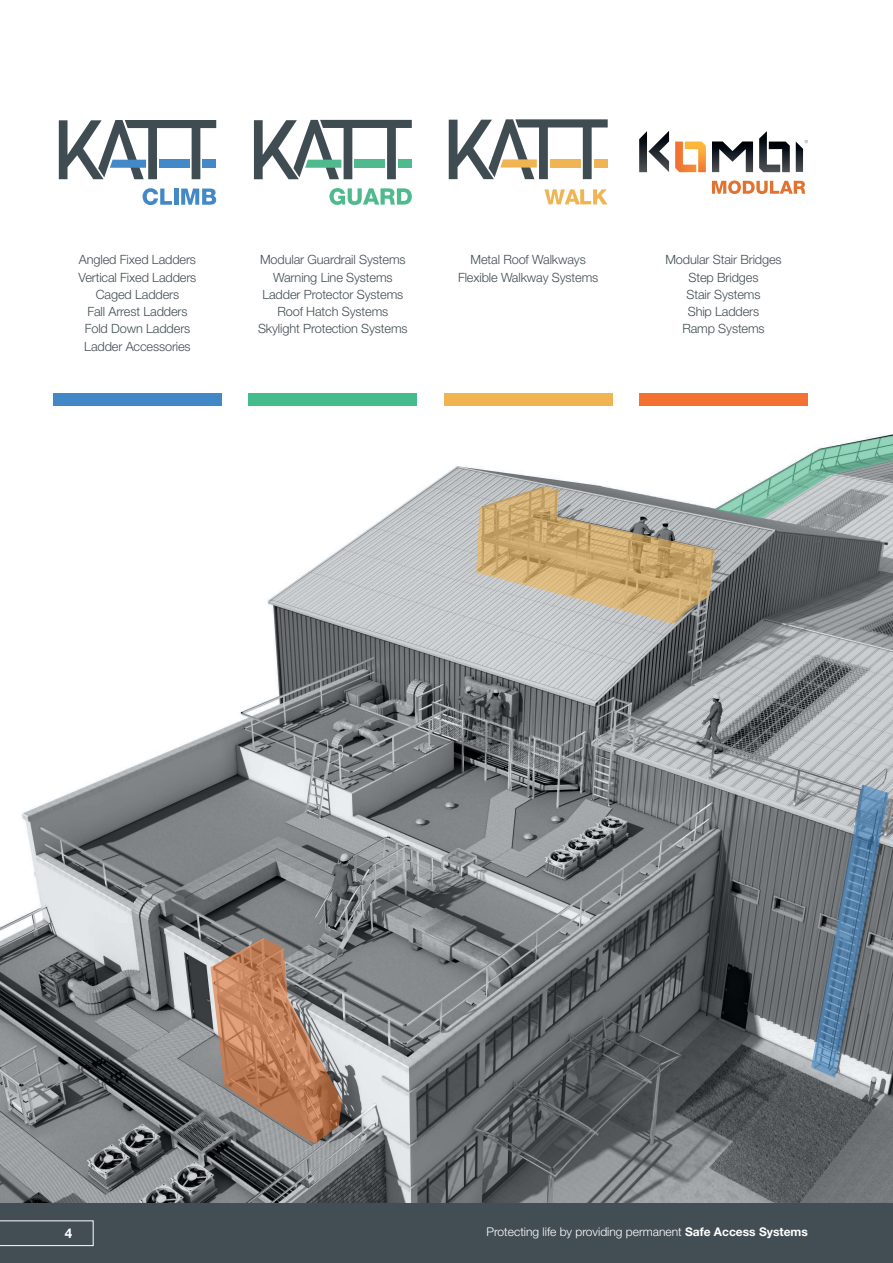
<style>
.page{position:relative;width:893px;height:1263px;background:#fff}
.page>*{position:absolute;margin:0;border:0;box-sizing:border-box;transform-origin:0 0}
.t1{font:700 13.5px "Helvetica Neue LT Std";color:#fff}
.t2{font:300 12.75px "Helvetica Neue LT Std";letter-spacing:-.01em;color:#434e54}
.t3{font:300 12px "Helvetica Neue LT Std";color:#fff}
.s1{font-weight:700}
</style>
<div class="page">
<div style="left:0;top:1203px;width:893px;height:60px;background:#434e54"></div>
<svg style="left:0;top:1220px;width:94px;height:26px"></svg>
<img style="left:0;top:472px;width:893px;height:731px">
<svg style="left:59px;top:120px;width:157px;height:59px"></svg>
<div style="left:159px;top:160px;width:30px;height:8px;background:#4388c7"></div>
<div style="left:203px;top:160px;width:13px;height:8px;background:#4388c7"></div>
<svg style="left:143px;top:188px;width:29px;height:17px"></svg>
<hr style="left:174px;top:189px;width:4px;height:16px;background:#4388c7">
<svg style="left:181px;top:188px;width:35px;height:17px"></svg>
<div style="left:53px;top:393px;width:169px;height:13px;background:#4288c7"></div>
<svg style="left:254px;top:120px;width:158px;height:59px"></svg>
<div style="left:354px;top:160px;width:31px;height:8px;background:#4eba8d"></div>
<div style="left:398px;top:160px;width:14px;height:8px;background:#4eba8d"></div>
<svg style="left:329px;top:188px;width:83px;height:17px"></svg>
<div style="left:248px;top:393px;width:169px;height:13px;background:#44bc8e"></div>
<div style="left:444px;top:393px;width:169px;height:13px;background:#f0b552"></div>
<svg style="left:449px;top:119px;width:444px;height:505px"></svg>
<svg style="left:811px;top:784px;width:78px;height:294px;background:#728493"></svg>
<svg style="left:210px;top:938px;width:132px;height:206px;background:#aa8672"></svg>
<p class="t2" style="left:79px;top:252px;width:119px">Angled Fixed Ladders</p>
<p class="t2" style="left:79px;top:269px;width:119px">Vertical Fixed Ladders</p>
<p class="t2" style="left:96px;top:286px;width:85px">Caged Ladders</p>
<p class="t2" style="left:87px;top:304px;width:102px">Fall Arrest Ladders</p>
<p class="t2" style="left:85px;top:321px;width:107px">Fold Down Ladders</p>
<p class="t2" style="left:84px;top:338px;width:108px">Ladder Accessories</p>
<p class="t2" style="left:260px;top:252px;width:147px">Modular Guardrail Systems</p>
<p class="t2" style="left:273px;top:269px;width:121px">Warning Line Systems</p>
<p class="t2" style="left:262px;top:286px;width:142px">Ladder Protector Systems</p>
<p class="t2" style="left:277px;top:304px;width:112px">Roof Hatch Systems</p>
<p class="t2" style="left:258px;top:321px;width:151px">Skylight Protection Systems</p>
<p class="t2" style="left:471px;top:252px;width:117px">Metal Roof Walkways</p>
<p class="t2" style="left:458px;top:269px;width:142px">Flexible Walkway Systems</p>
<p class="t2" style="left:665px;top:252px;width:118px">Modular Stair Bridges</p>
<p class="t2" style="left:689px;top:269px;width:71px">Step Bridges</p>
<p class="t2" style="left:686px;top:286px;width:76px">Stair Systems</p>
<p class="t2" style="left:688px;top:304px;width:73px">Ship Ladders</p>
<p class="t2" style="left:682px;top:321px;width:84px">Ramp Systems</p>
<p class="t1" style="left:65px;top:1225px;width:9px">4</p>
<p class="t3" style="left:486px;top:1225px;width:323px">Protecting life by providing permanent <span class="s1">Safe Access Systems</span></p>
</div>
